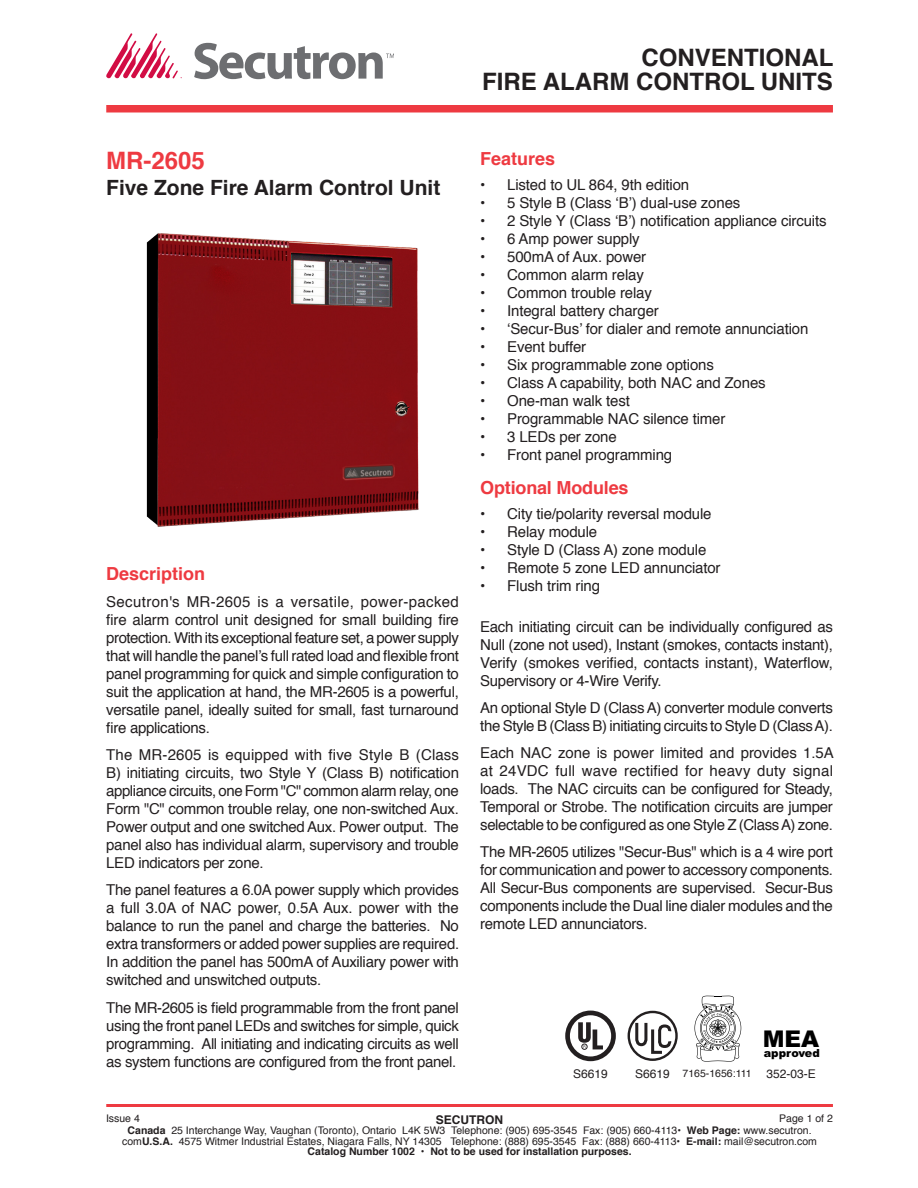
<style>
.page{position:relative;width:918px;height:1188px;background:#fff}
.page>*{position:absolute;margin:0;border:0;box-sizing:border-box;transform-origin:0 0}
.t1{font:700 24px "Helvetica";color:#231f20}
.t2{font:700 24px "Helvetica";color:#ee3a41}
.t3{font:900 23.1px "Arial";color:#000}
.t4{font:700 21px "Helvetica";color:#231f20}
.heading_3{font:700 18px "Helvetica";letter-spacing:-.01em;color:#ee3a41}
.heading_1{font:700 18px "Helvetica";color:#ee3a41}
.t5{font:15px/18px "Helvetica";letter-spacing:-.01em;color:#231f20;text-align:justify}
.t6{font:12px "Helvetica";color:#231f20}
.t7{font:700 12px "Helvetica";color:#231f20}
.t8{font:900 11.1px "Arial";color:#000}
.t9{font:10.5px/10.5px "Helvetica";color:#231f20;text-align:center}
.s1{font-weight:700}
</style>
<div class="page">
<div style="left:106px;top:105px;width:727px;height:7px;background:#ee3a41"></div>
<hr style="left:106px;top:1104px;width:727px;height:3px;background:#ee3a41">
<svg style="left:194px;top:43px;width:200px;height:36px"></svg>
<svg style="left:106px;top:33px;width:76px;height:46px"></svg>
<img style="left:146px;top:233px;width:273px;height:294px">
<div style="left:628px;top:1011px;width:50px;height:50px;border:2px solid #231f20;border-radius:50%"></div>
<svg style="left:634px;top:1020px;width:39px;height:35px"></svg>
<svg style="left:565px;top:1011px;width:51px;height:50px"></svg>
<div style="left:570px;top:1015px;width:41px;height:41px;background:#fff;border-radius:50%"></div>
<svg style="left:578px;top:1022px;width:25px;height:28px"></svg>
<svg style="left:695px;top:996px;width:46px;height:66px"></svg>
<p class="t1" style="left:641px;top:38px;width:194px">CONVENTIONAL</p>
<p class="t1" style="left:482px;top:62px;width:352px">FIRE ALARM CONTROL UNITS</p>
<p class="t2" style="left:106px;top:142px;width:100px">MR-2605</p>
<p class="t4" style="left:106px;top:170px;width:336px">Five Zone Fire Alarm Control Unit</p>
<p class="heading_3" style="left:106px;top:559px;width:101px">Description</p>
<p class="t5" style="left:106px;top:593px;width:354px">Secutron's MR-2605 is a versatile, power-packed fire alarm control unit designed for small building fire protection. With its exceptional feature set, a power supply that will handle the panel’s full rated load and flexible front panel programming for quick and simple configuration to suit the application at hand, the MR-2605 is a powerful, versatile panel, ideally suited for small, fast turnaround fire applications.</p>
<p class="t5" style="left:106px;top:746px;width:354px">The MR-2605 is equipped with five Style B (Class B) initiating circuits, two Style Y (Class B) notification appliance circuits, one Form "C" common alarm relay, one Form "C" common trouble relay, one non-switched Aux.<br>Power output and one switched Aux. Power output. The panel also has individual alarm, supervisory and trouble LED indicators per zone.</p>
<p class="t5" style="left:106px;top:882px;width:354px">The panel features a 6.0A power supply which provides a full 3.0A of NAC power, 0.5A Aux. power with the balance to run the panel and charge the batteries. No extra transformers or added power supplies are required.<br>In addition the panel has 500mA of Auxiliary power with switched and unswitched outputs.</p>
<p class="t5" style="left:106px;top:999px;width:354px">The MR-2605 is field programmable from the front panel using the front panel LEDs and switches for simple, quick programming. All initiating and indicating circuits as well as system functions are configured from the front panel.</p>
<p class="heading_1" style="left:480px;top:145px;width:77px">Features</p>
<p class="t5" style="left:480px;top:176px;width:211px">• Listed to UL 864, 9th edition</p>
<p class="t5" style="left:480px;top:194px;width:262px">• 5 Style B (Class ‘B’) dual-use zones</p>
<p class="t5" style="left:480px;top:212px;width:348px">• 2 Style Y (Class ‘B’) notification appliance circuits</p>
<p class="t5" style="left:480px;top:230px;width:161px">• 6 Amp power supply</p>
<p class="t5" style="left:480px;top:248px;width:168px">• 500mA of Aux. power</p>
<p class="t5" style="left:480px;top:266px;width:165px">• Common alarm relay</p>
<p class="t5" style="left:480px;top:284px;width:173px">• Common trouble relay</p>
<p class="t5" style="left:480px;top:302px;width:180px">• Integral battery charger</p>
<p class="t5" style="left:480px;top:320px;width:330px">• ‘Secur-Bus’ for dialer and remote annunciation</p>
<p class="t5" style="left:480px;top:338px;width:107px">• Event buffer</p>
<p class="t5" style="left:480px;top:356px;width:235px">• Six programmable zone options</p>
<p class="t5" style="left:480px;top:374px;width:287px">• Class A capability, both NAC and Zones</p>
<p class="t5" style="left:480px;top:392px;width:151px">• One-man walk test</p>
<p class="t5" style="left:480px;top:410px;width:247px">• Programmable NAC silence timer</p>
<p class="t5" style="left:480px;top:428px;width:138px">• 3 LEDs per zone</p>
<p class="t5" style="left:480px;top:446px;width:194px">• Front panel programming</p>
<p class="heading_3" style="left:480px;top:473px;width:150px">Optional Modules</p>
<p class="t5" style="left:480px;top:505px;width:233px">• City tie/polarity reversal module</p>
<p class="t5" style="left:480px;top:523px;width:119px">• Relay module</p>
<p class="t5" style="left:480px;top:541px;width:228px">• Style D (Class A) zone module</p>
<p class="t5" style="left:480px;top:559px;width:242px">• Remote 5 zone LED annunciator</p>
<p class="t5" style="left:480px;top:577px;width:121px">• Flush trim ring</p>
<p class="t5" style="left:480px;top:618px;width:354px">Each initiating circuit can be individually configured as Null (zone not used), Instant (smokes, contacts instant), Verify (smokes verified, contacts instant), Waterflow, Supervisory or 4-Wire Verify.</p>
<p class="t5" style="left:480px;top:699px;width:354px">An optional Style D (Class A) converter module converts the Style B (Class B) initiating circuits to Style D (Class A).</p>
<p class="t5" style="left:480px;top:744px;width:355px">Each NAC zone is power limited and provides 1.5A at 24VDC full wave rectified for heavy duty signal loads. The NAC circuits can be configured for Steady, Temporal or Strobe. The notification circuits are jumper selectable to be configured as one Style Z (Class A) zone.</p>
<p class="t5" style="left:480px;top:844px;width:354px">The MR-2605 utilizes "Secur-Bus" which is a 4 wire port for communication and power to accessory components.<br>All Secur-Bus components are supervised. Secur-Bus components include the Dual line dialer modules and the remote LED annunciators.</p>
<p class="t3" style="left:763px;top:1024px;width:58px">MEA</p>
<p class="t8" style="left:764px;top:1046px;width:58px">approved</p>
<p class="t6" style="left:573px;top:1065px;width:36px">S6619</p>
<p class="t6" style="left:635px;top:1065px;width:36px">S6619</p>
<p class="t9" style="left:683px;top:1068px;width:71px">7165-1656:111</p>
<p class="t6" style="left:767px;top:1065px;width:51px">352-03-E</p>
<p class="t9" style="left:106px;top:1114px;width:35px">Issue 4</p>
<p class="t9" style="left:779px;top:1114px;width:55px">Page 1 of 2</p>
<p class="t7" style="left:436px;top:1110px;width:69px">SECUTRON</p>
<p class="t9" style="left:122px;top:1125px;width:696px"><span class="s1">Canada</span> 25 Interchange Way, Vaughan (Toronto), Ontario L4K 5W3 Telephone: (905) 695-3545 Fax: (905) 660-4113<span class="s1">• Web Page:</span> www.secutron. com<span class="s1">U.S.A.</span> 4575 Witmer Industrial Estates, Niagara Falls, NY 14305 Telephone: (888) 695-3545 Fax: (888) 660-4113<span class="s1">• E-mail:</span> mail@secutron.com<br><span class="s1">Catalog Number 1002 • Not to be used for installation purposes.</span></p>
</div>
